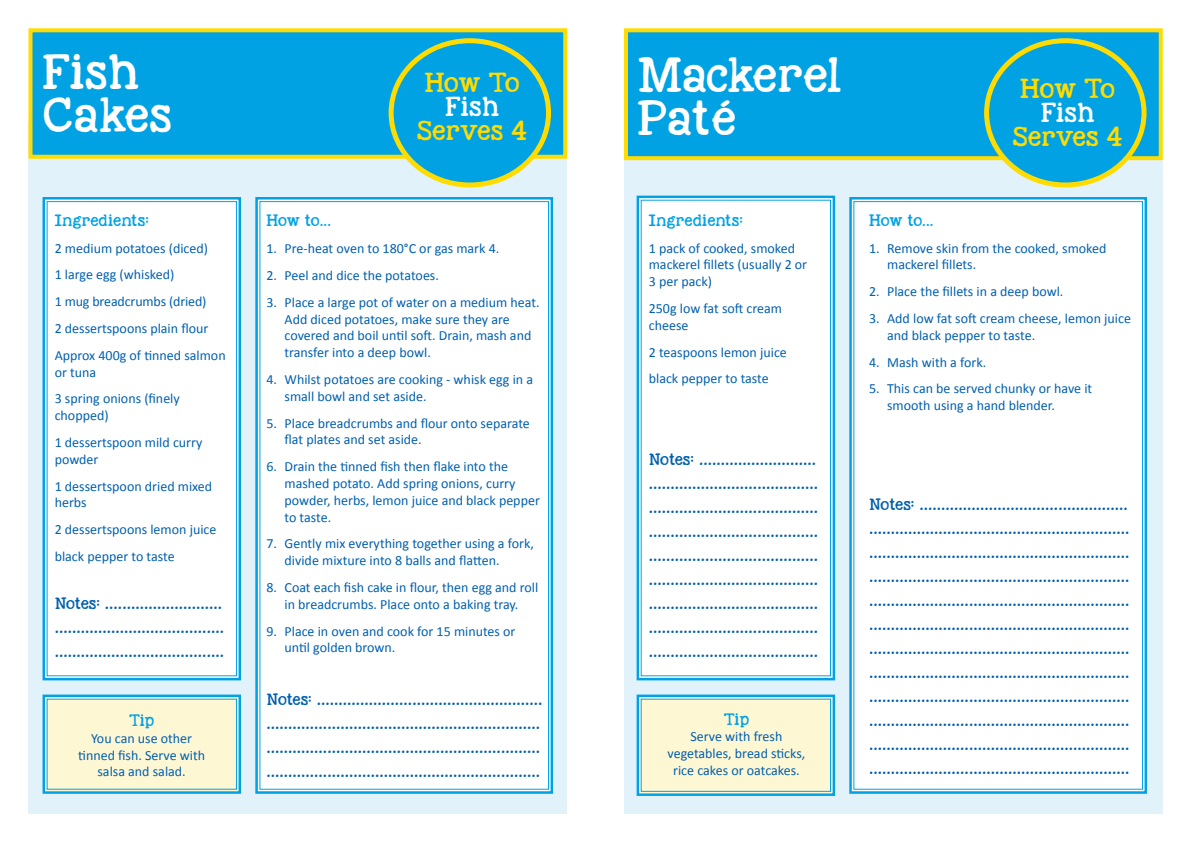
<style>
.page{position:relative;width:1191px;height:842px;background:#fff}
.page>*{position:absolute;margin:0;border:0;box-sizing:border-box;transform-origin:0 0}
.t1{font:36px "KG Nextto Me Solid";color:#fff}
.t2{font:36px "KG Nextto Me Solid";letter-spacing:-.03em;color:#fff}
.Main_Body_Text{font:20px "KG Nextto Me Solid";letter-spacing:-.015em;color:#ffdc01}
.Main_Body_Text-2{font:20px "KG Nextto Me Solid";color:#fff}
.list_of_ingredients{font:14px/24px "KG Nextto Me Solid";color:#0160ae}
.list_of_ingredients-2{font:14px/16.8px "Calibri";color:#0160ae}
.sub_headings_main_bo{font:14px "Calibri";color:#0160ae}
.Main_Body_Text-3{font:12px "KG Nextto Me Solid";color:#00a2e4}
.s1{font-size:12px}
</style>
<div class="page">
<div style="left:624px;top:122px;width:538px;height:691px;background:#e1f2fb"></div>
<div style="left:624px;top:28px;width:538px;height:132px;background:#00a2e4;border:4px solid #ffdc01"></div>
<div style="left:28px;top:122px;width:539px;height:691px;background:#e1f2fb"></div>
<div style="left:28px;top:28px;width:539px;height:131px;background:#00a2e4;border:4px solid #ffdc01"></div>
<div style="left:42px;top:197px;width:199px;height:484px;background:#fff"></div>
<div style="left:47px;top:201px;width:190px;height:475px;border:1px solid #00a2e4"></div>
<div style="left:255px;top:197px;width:299px;height:597px;background:#fff"></div>
<div style="left:259px;top:201px;width:290px;height:589px;border:1px solid #00a2e4"></div>
<svg style="left:42px;top:694px;width:199px;height:100px;background:#e3eed5"></svg>
<div style="left:636px;top:195px;width:200px;height:486px;background:#fff"></div>
<div style="left:641px;top:200px;width:190px;height:476px;border:1px solid #00a2e4"></div>
<div style="left:849px;top:197px;width:299px;height:597px;background:#fff"></div>
<svg style="left:636px;top:694px;width:200px;height:102px;background:#eaf0d5"></svg>
<div style="left:641px;top:699px;width:190px;height:93px;border:1px solid #00a2e4"></div>
<div style="left:391px;top:41px;width:157px;height:144px;background:#00a2e4;border-radius:50%"></div>
<div style="left:388px;top:38px;width:163px;height:149px;border:5px solid #ffdc01;border-radius:50%"></div>
<div style="left:986px;top:41px;width:158px;height:144px;background:#00a2e4;border-radius:50%"></div>
<div style="left:984px;top:38px;width:162px;height:149px;border:5px solid #ffdc01;border-radius:50%"></div>
<p class="t1" style="left:42px;top:45px;width:99px">Fish</p>
<p class="t1" style="left:42px;top:88px;width:132px">Cakes</p>
<p class="Main_Body_Text" style="left:425px;top:67px;width:96px">How To</p>
<p class="Main_Body_Text-2" style="left:445px;top:91px;width:56px">Fish</p>
<p class="Main_Body_Text" style="left:417px;top:115px;width:111px">Serves 4</p>
<p class="t2" style="left:637px;top:48px;width:206px">Mackerel</p>
<p class="t1" style="left:637px;top:91px;width:101px">Paté</p>
<p class="Main_Body_Text" style="left:1020px;top:74px;width:96px">How To</p>
<p class="Main_Body_Text-2" style="left:1040px;top:98px;width:56px">Fish</p>
<p class="Main_Body_Text" style="left:1012px;top:122px;width:111px">Serves 4</p>
<p class="Main_Body_Text-3" style="left:55px;top:211px;width:96px">Ingredients:</p>
<p class="list_of_ingredients-2" style="left:55px;top:239px;width:155px">2 medium potatoes (diced)</p>
<p class="list_of_ingredients-2" style="left:55px;top:266px;width:121px">1 large egg (whisked)</p>
<p class="list_of_ingredients-2" style="left:55px;top:293px;width:153px">1 mug breadcrumbs (dried)</p>
<p class="list_of_ingredients-2" style="left:55px;top:320px;width:155px">2 dessertspoons plain flour</p>
<p class="list_of_ingredients-2" style="left:55px;top:347px;width:172px">Approx 400g of tinned salmon or tuna</p>
<p class="list_of_ingredients-2" style="left:55px;top:390px;width:127px">3 spring onions (finely chopped)</p>
<p class="list_of_ingredients-2" style="left:55px;top:434px;width:149px">1 dessertspoon mild curry powder</p>
<p class="list_of_ingredients-2" style="left:55px;top:477px;width:159px">1 dessertspoon dried mixed herbs</p>
<p class="list_of_ingredients-2" style="left:55px;top:521px;width:163px">2 dessertspoons lemon juice</p>
<p class="list_of_ingredients-2" style="left:55px;top:548px;width:121px">black pepper to taste</p>
<p class="list_of_ingredients" style="left:55px;top:590px;width:171px"><span class="s1">Notes:</span> ........................... .......................................</p>
<p class="list_of_ingredients" style="left:55px;top:638px;width:171px">.......................................</p>
<p class="Main_Body_Text-3" style="left:129px;top:711px;width:27px">Tip</p>
<p class="sub_headings_main_bo" style="left:91px;top:729px;width:102px">You can use other</p>
<p class="sub_headings_main_bo" style="left:78px;top:746px;width:128px">tinned fish. Serve with</p>
<p class="sub_headings_main_bo" style="left:97px;top:763px;width:90px">salsa and salad.</p>
<p class="Main_Body_Text-3" style="left:266px;top:212px;width:66px">How to...</p>
<p class="list_of_ingredients-2" style="left:266px;top:240px;width:234px">1. Pre-heat oven to 180°C or gas mark 4.</p>
<p class="list_of_ingredients-2" style="left:266px;top:267px;width:174px">2. Peel and dice the potatoes.</p>
<p class="list_of_ingredients-2" style="left:284px;top:294px;width:256px;text-indent:-18px">3. Place a large pot of water on a medium heat.<br>Add diced potatoes, make sure they are covered and boil until soft. Drain, mash and transfer into a deep bowl.</p>
<p class="list_of_ingredients-2" style="left:284px;top:371px;width:250px;text-indent:-18px">4. Whilst potatoes are cooking - whisk egg in a small bowl and set aside.</p>
<p class="list_of_ingredients-2" style="left:284px;top:415px;width:247px;text-indent:-18px">5. Place breadcrumbs and flour onto separate flat plates and set aside.</p>
<p class="list_of_ingredients-2" style="left:284px;top:458px;width:257px;text-indent:-18px">6. Drain the tinned fish then flake into the mashed potato. Add spring onions, curry powder, herbs, lemon juice and black pepper to taste.</p>
<p class="list_of_ingredients-2" style="left:284px;top:535px;width:251px;text-indent:-18px">7. Gently mix everything together using a fork, divide mixture into 8 balls and flatten.</p>
<p class="list_of_ingredients-2" style="left:266px;top:579px;width:273px;text-align:center">8. Coat each fish cake in flour, then egg and roll in breadcrumbs. Place onto a baking tray.</p>
<p class="list_of_ingredients-2" style="left:284px;top:623px;width:232px;text-indent:-18px">9. Place in oven and cook for 15 minutes or until golden brown.</p>
<p class="list_of_ingredients" style="left:266px;top:687px;width:278px"><span class="s1">Notes:</span> .................................................... ...............................................................</p>
<p class="list_of_ingredients" style="left:266px;top:735px;width:275px">...............................................................</p>
<p class="list_of_ingredients" style="left:266px;top:759px;width:275px">...............................................................</p>
<p class="Main_Body_Text-3" style="left:649px;top:211px;width:96px">Ingredients:</p>
<p class="list_of_ingredients-2" style="left:649px;top:239px;width:160px">1 pack of cooked, smoked mackerel fillets (usually 2 or</p>
<p class="list_of_ingredients-2" style="left:649px;top:273px;width:65px">3 per pack)</p>
<p class="list_of_ingredients-2" style="left:649px;top:300px;width:135px">250g low fat soft cream cheese</p>
<p class="list_of_ingredients-2" style="left:649px;top:343px;width:140px">2 teaspoons lemon juice</p>
<p class="list_of_ingredients-2" style="left:649px;top:370px;width:121px">black pepper to taste</p>
<p class="list_of_ingredients" style="left:649px;top:446px;width:171px"><span class="s1">Notes:</span> ........................... .......................................</p>
<p class="list_of_ingredients" style="left:649px;top:494px;width:171px">.......................................</p>
<p class="list_of_ingredients" style="left:649px;top:518px;width:171px">.......................................</p>
<p class="list_of_ingredients" style="left:649px;top:542px;width:171px">.......................................</p>
<p class="list_of_ingredients" style="left:649px;top:566px;width:171px">.......................................</p>
<p class="list_of_ingredients" style="left:649px;top:590px;width:171px">.......................................</p>
<p class="list_of_ingredients" style="left:649px;top:614px;width:171px">....................................... .......................................</p>
<p class="Main_Body_Text-3" style="left:724px;top:710px;width:27px">Tip</p>
<p class="sub_headings_main_bo" style="left:690px;top:728px;width:93px">Serve with fresh</p>
<p class="sub_headings_main_bo" style="left:667px;top:745px;width:139px">vegetables, bread sticks,</p>
<p class="sub_headings_main_bo" style="left:673px;top:761px;width:128px">rice cakes or oatcakes.</p>
<p class="Main_Body_Text-3" style="left:869px;top:211px;width:66px">How to...</p>
<p class="list_of_ingredients-2" style="left:887px;top:239px;width:221px;text-indent:-18px">1. Remove skin from the cooked, smoked mackerel fillets.</p>
<p class="list_of_ingredients-2" style="left:869px;top:283px;width:196px">2. Place the fillets in a deep bowl.</p>
<p class="list_of_ingredients-2" style="left:887px;top:310px;width:245px;text-indent:-18px">3. Add low fat soft cream cheese, lemon juice and black pepper to taste.</p>
<p class="list_of_ingredients-2" style="left:869px;top:353px;width:119px">4. Mash with a fork.</p>
<p class="list_of_ingredients-2" style="left:887px;top:380px;width:207px;text-indent:-18px">5. This can be served chunky or have it smooth using a hand blender.</p>
<p class="list_of_ingredients" style="left:869px;top:491px;width:262px"><span class="s1">Notes:</span> ................................................ ............................................................ ............................................................ ............................................................ ............................................................</p>
<p class="list_of_ingredients" style="left:869px;top:611px;width:262px">............................................................ ............................................................</p>
<p class="list_of_ingredients" style="left:869px;top:659px;width:262px">............................................................ ............................................................</p>
<p class="list_of_ingredients" style="left:869px;top:707px;width:262px">............................................................</p>
<p class="list_of_ingredients" style="left:869px;top:731px;width:262px">............................................................</p>
<p class="list_of_ingredients" style="left:869px;top:755px;width:262px">............................................................</p>
</div>
